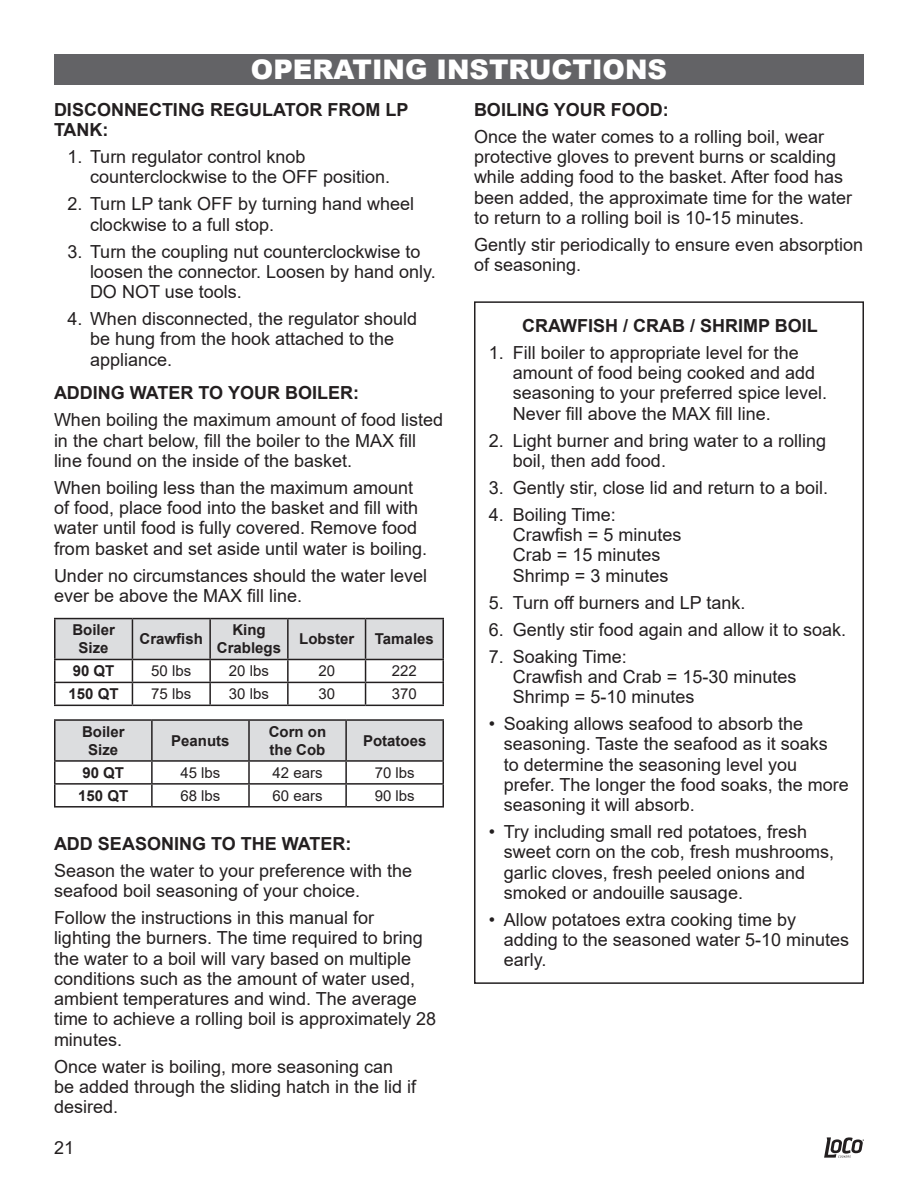
<style>
.page{position:relative;width:918px;height:1188px;background:#fff}
.page>*{position:absolute;margin:0;border:0;box-sizing:border-box;transform-origin:0 0}
.t1{font:900 27px "Arial";color:#fff}
.t2{font:18px/20.2px "Arial";color:#231f20}
.t3{font:700 18px/20.2px "Arial";color:#231f20}
.t4{font:700 15px "Arial";color:#231f20}
.t5{font:15px "Arial";color:#231f20}
</style>
<div class="page">
<svg style="left:824px;top:1137px;width:40px;height:21px"></svg>
<hr style="left:54px;top:618px;width:78px;height:1px;background:#231f20">
<hr style="left:54px;top:619px;width:2px;height:40px;background:#231f20">
<hr style="left:132px;top:618px;width:78px;height:1px;background:#231f20">
<hr style="left:210px;top:618px;width:78px;height:1px;background:#231f20">
<hr style="left:288px;top:618px;width:78px;height:1px;background:#231f20">
<hr style="left:366px;top:618px;width:78px;height:1px;background:#231f20">
<hr style="left:442px;top:619px;width:2px;height:40px;background:#231f20">
<hr style="left:54px;top:659px;width:78px;height:1px;background:#231f20">
<hr style="left:54px;top:660px;width:2px;height:22px;background:#231f20">
<hr style="left:366px;top:659px;width:78px;height:1px;background:#231f20">
<hr style="left:442px;top:660px;width:2px;height:22px;background:#231f20">
<hr style="left:54px;top:682px;width:78px;height:1px;background:#231f20">
<hr style="left:54px;top:683px;width:2px;height:22px;background:#231f20">
<hr style="left:366px;top:682px;width:78px;height:1px;background:#231f20">
<svg style="left:55px;top:619px;width:388px;height:86px"></svg>
<hr style="left:442px;top:683px;width:2px;height:22px;background:#231f20">
<hr style="left:54px;top:705px;width:78px;height:1px;background:#231f20">
<hr style="left:132px;top:705px;width:78px;height:1px;background:#231f20">
<hr style="left:210px;top:705px;width:78px;height:1px;background:#231f20">
<hr style="left:288px;top:705px;width:78px;height:1px;background:#231f20">
<hr style="left:366px;top:705px;width:78px;height:1px;background:#231f20">
<div style="left:56px;top:721px;width:386px;height:39px;background:#dcdddf"></div>
<hr style="left:54px;top:719px;width:98px;height:2px;background:#231f20">
<hr style="left:54px;top:721px;width:2px;height:39px;background:#231f20">
<hr style="left:152px;top:719px;width:97px;height:2px;background:#231f20">
<hr style="left:151px;top:721px;width:2px;height:39px;background:#231f20">
<hr style="left:249px;top:719px;width:97px;height:2px;background:#231f20">
<hr style="left:248px;top:721px;width:2px;height:39px;background:#231f20">
<hr style="left:346px;top:719px;width:98px;height:2px;background:#231f20">
<hr style="left:345px;top:721px;width:2px;height:39px;background:#231f20">
<hr style="left:442px;top:721px;width:2px;height:39px;background:#231f20">
<hr style="left:54px;top:760px;width:98px;height:2px;background:#231f20">
<hr style="left:54px;top:762px;width:2px;height:21px;background:#231f20">
<hr style="left:152px;top:760px;width:97px;height:2px;background:#231f20">
<hr style="left:151px;top:762px;width:2px;height:21px;background:#231f20">
<hr style="left:249px;top:760px;width:97px;height:2px;background:#231f20">
<hr style="left:248px;top:762px;width:2px;height:21px;background:#231f20">
<hr style="left:346px;top:760px;width:98px;height:2px;background:#231f20">
<hr style="left:345px;top:762px;width:2px;height:21px;background:#231f20">
<hr style="left:442px;top:762px;width:2px;height:21px;background:#231f20">
<hr style="left:54px;top:783px;width:98px;height:2px;background:#231f20">
<hr style="left:54px;top:785px;width:2px;height:21px;background:#231f20">
<hr style="left:152px;top:783px;width:97px;height:2px;background:#231f20">
<hr style="left:151px;top:785px;width:2px;height:21px;background:#231f20">
<hr style="left:249px;top:783px;width:97px;height:2px;background:#231f20">
<hr style="left:248px;top:785px;width:2px;height:21px;background:#231f20">
<hr style="left:346px;top:783px;width:98px;height:2px;background:#231f20">
<hr style="left:345px;top:785px;width:2px;height:21px;background:#231f20">
<hr style="left:442px;top:785px;width:2px;height:21px;background:#231f20">
<hr style="left:54px;top:806px;width:98px;height:2px;background:#231f20">
<hr style="left:152px;top:806px;width:97px;height:2px;background:#231f20">
<hr style="left:249px;top:806px;width:97px;height:2px;background:#231f20">
<hr style="left:346px;top:806px;width:98px;height:2px;background:#231f20">
<div style="left:54px;top:54px;width:810px;height:31px;background:#636366"></div>
<div style="left:474px;top:301px;width:390px;height:683px;border:2px solid #231f20"></div>
<p class="t1" style="left:251px;top:50px;width:418px">OPERATING INSTRUCTIONS</p>
<p class="t3" style="left:54px;top:100px;width:356px">DISCONNECTING REGULATOR FROM LP<br>TANK:</p>
<p class="t2" style="left:90px;top:147px;width:302px;text-indent:-22px">1. Turn regulator control knob counterclockwise to the OFF position.</p>
<p class="t2" style="left:90px;top:194px;width:326px;text-indent:-22px">2. Turn LP tank OFF by turning hand wheel clockwise to a full stop.</p>
<p class="t2" style="left:90px;top:241px;width:347px;text-indent:-22px">3. Turn the coupling nut counterclockwise to loosen the connector. Loosen by hand only.<br>DO NOT use tools.</p>
<p class="t2" style="left:90px;top:309px;width:329px;text-indent:-22px">4. When disconnected, the regulator should be hung from the hook attached to the appliance.</p>
<p class="t3" style="left:54px;top:383px;width:307px">ADDING WATER TO YOUR BOILER:</p>
<p class="t2" style="left:54px;top:410px;width:391px">When boiling the maximum amount of food listed in the chart below, fill the boiler to the MAX fill line found on the inside of the basket.</p>
<p class="t2" style="left:54px;top:477px;width:375px">When boiling less than the maximum amount of food, place food into the basket and fill with water until food is fully covered. Remove food from basket and set aside until water is boiling.</p>
<p class="t2" style="left:54px;top:565px;width:375px">Under no circumstances should the water level ever be above the MAX fill line.</p>
<p class="t4" style="left:72px;top:620px;width:44px">Boiler</p>
<p class="t4" style="left:79px;top:638px;width:32px">Size</p>
<p class="t4" style="left:232px;top:620px;width:35px">King</p>
<p class="t4" style="left:217px;top:638px;width:66px">Crablegs</p>
<p class="t4" style="left:140px;top:629px;width:65px">Crawfish</p>
<p class="t4" style="left:299px;top:629px;width:57px">Lobster</p>
<p class="t4" style="left:375px;top:629px;width:60px">Tamales</p>
<p class="t4" style="left:73px;top:661px;width:43px">90 QT</p>
<p class="t5" style="left:151px;top:661px;width:42px">50 lbs</p>
<p class="t5" style="left:229px;top:661px;width:42px">20 lbs</p>
<p class="t5" style="left:318px;top:661px;width:18px">20</p>
<p class="t5" style="left:392px;top:661px;width:27px">222</p>
<p class="t4" style="left:69px;top:683px;width:52px">150 QT</p>
<p class="t5" style="left:151px;top:684px;width:42px">75 lbs</p>
<p class="t5" style="left:229px;top:684px;width:42px">30 lbs</p>
<p class="t5" style="left:318px;top:684px;width:18px">30</p>
<p class="t5" style="left:392px;top:684px;width:27px">370</p>
<p class="t4" style="left:82px;top:721px;width:44px">Boiler</p>
<p class="t4" style="left:88px;top:739px;width:32px">Size</p>
<p class="t4" style="left:269px;top:721px;width:59px">Corn on</p>
<p class="t4" style="left:270px;top:739px;width:57px">the Cob</p>
<p class="t4" style="left:171px;top:730px;width:60px">Peanuts</p>
<p class="t4" style="left:363px;top:730px;width:65px">Potatoes</p>
<p class="t4" style="left:82px;top:762px;width:43px">90 QT</p>
<p class="t5" style="left:180px;top:762px;width:42px">45 lbs</p>
<p class="t5" style="left:273px;top:762px;width:52px">42 ears</p>
<p class="t5" style="left:375px;top:762px;width:42px">70 lbs</p>
<p class="t4" style="left:78px;top:785px;width:52px">150 QT</p>
<p class="t5" style="left:180px;top:785px;width:42px">68 lbs</p>
<p class="t5" style="left:273px;top:785px;width:52px">60 ears</p>
<p class="t5" style="left:375px;top:785px;width:42px">90 lbs</p>
<p class="t3" style="left:54px;top:834px;width:299px">ADD SEASONING TO THE WATER:</p>
<p class="t2" style="left:54px;top:860px;width:360px">Season the water to your preference with the seafood boil seasoning of your choice.</p>
<p class="t2" style="left:54px;top:907px;width:384px">Follow the instructions in this manual for<br>lighting the burners. The time required to bring the water to a boil will vary based on multiple conditions such as the amount of water used, ambient temperatures and wind. The average time to achieve a rolling boil is approximately 28 minutes.</p>
<p class="t2" style="left:54px;top:1056px;width:364px">Once water is boiling, more seasoning can be added through the sliding hatch in the lid if desired.</p>
<p class="t2" style="left:54px;top:1138px;width:22px">21</p>
<p class="t3" style="left:474px;top:100px;width:196px">BOILING YOUR FOOD:</p>
<p class="t2" style="left:474px;top:126px;width:380px">Once the water comes to a rolling boil, wear protective gloves to prevent burns or scalding while adding food to the basket. After food has been added, the approximate time for the water to return to a rolling boil is 10-15 minutes.</p>
<p class="t2" style="left:474px;top:234px;width:391px">Gently stir periodically to ensure even absorption of seasoning.</p>
<p class="t3" style="left:522px;top:316px;width:297px">CRAWFISH / CRAB / SHRIMP BOIL</p>
<p class="t2" style="left:513px;top:342px;width:316px;text-indent:-24px">1. Fill boiler to appropriate level for the amount of food being cooked and add seasoning to your preferred spice level.<br>Never fill above the MAX fill line.</p>
<p class="t2" style="left:513px;top:430px;width:315px;text-indent:-24px">2. Light burner and bring water to a rolling boil, then add food.</p>
<p class="t2" style="left:489px;top:477px;width:341px">3. Gently stir, close lid and return to a boil.</p>
<p class="t2" style="left:489px;top:504px;width:129px">4. Boiling Time:</p>
<p class="t2" style="left:513px;top:525px;width:170px">Crawfish = 5 minutes</p>
<p class="t2" style="left:513px;top:545px;width:149px">Crab = 15 minutes</p>
<p class="t2" style="left:513px;top:565px;width:157px">Shrimp = 3 minutes</p>
<p class="t2" style="left:489px;top:592px;width:258px">5. Turn off burners and LP tank.</p>
<p class="t2" style="left:489px;top:619px;width:359px">6. Gently stir food again and allow it to soak.</p>
<p class="t2" style="left:489px;top:646px;width:140px">7. Soaking Time:</p>
<p class="t2" style="left:513px;top:666px;width:285px">Crawfish and Crab = 15-30 minutes</p>
<p class="t2" style="left:513px;top:687px;width:183px">Shrimp = 5-10 minutes</p>
<p class="t2" style="left:504px;top:714px;width:346px;text-indent:-15px">• Soaking allows seafood to absorb the seasoning. Taste the seafood as it soaks<br>to determine the seasoning level you prefer. The longer the food soaks, the more seasoning it will absorb.</p>
<p class="t2" style="left:504px;top:822px;width:332px;text-indent:-15px">• Try including small red potatoes, fresh sweet corn on the cob, fresh mushrooms, garlic cloves, fresh peeled onions and smoked or andouille sausage.</p>
<p class="t2" style="left:504px;top:909px;width:347px;text-indent:-15px">• Allow potatoes extra cooking time by adding to the seasoned water 5-10 minutes early.</p>
</div>
